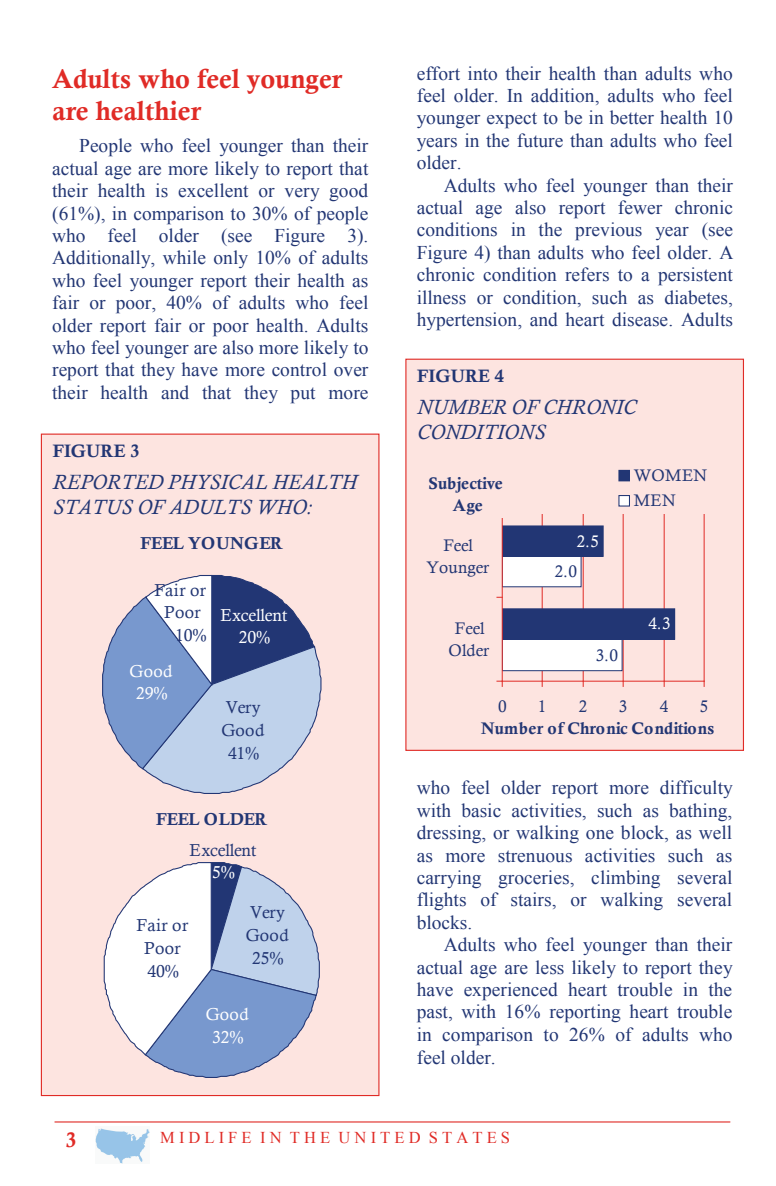
<style>
.page{position:relative;width:776px;height:1186px;background:#fff}
.page>*{position:absolute;margin:0;border:0;box-sizing:border-box;transform-origin:0 0}
.t1{font:27px/31.8px "Calis MT Bol";color:#e02b26}
.t2{font:italic 21px/24.3px "Calisto";color:#223674}
.t3{font:21px "Calis MT Bol";color:#e02b26}
.t4{font:19.35px/22.4px "Times New Roman";color:#223674;text-align:justify}
.t5{font:18px "Calis MT Bol";color:#223674}
.t6{font:17.25px/22.6px "Calisto";letter-spacing:-.01em;color:#fff;text-align:center}
.t7{font:17.25px/22.6px "Calisto";letter-spacing:.01em;color:#223674;text-align:center}
.t8{font:17.25px/22.6px "Calisto";letter-spacing:-.01em;color:#223674;text-align:center}
.t9{font:17.25px "Calis MT Bol";letter-spacing:-.005em;color:#223674}
.t10{font:17.25px/22.6px "Calisto";letter-spacing:-.02em;color:#223674;text-align:center}
.t11{font:17.25px "Calis MT Bol";letter-spacing:-.04em;color:#223674}
.t12{font:16.8px/22px "Calis MT Bol";color:#223674;text-align:center}
.t13{font:16.8px/22px "Calisto";letter-spacing:.01em;color:#223674;text-align:center}
.t14{font:16.8px/22px "Calisto";letter-spacing:-.02em;color:#223674;text-align:center}
.t15{font:16.8px "Calisto";color:#fff}
.t16{font:16.5px "Times New Roman";letter-spacing:.25em;color:#e02b26}
.s1{color:#fff}
</style>
<div class="page">
<div style="left:41px;top:434px;width:338px;height:661px;background:#fde4e0"></div>
<svg style="left:102px;top:574px;width:220px;height:220px"></svg>
<svg style="left:103px;top:862px;width:217px;height:216px"></svg>
<div style="left:405px;top:359px;width:338px;height:391px;background:#fde4e0"></div>
<div style="left:405px;top:358px;width:338px;height:393px;border:1px solid #e02b26"></div>
<img style="left:95px;top:1128px;width:54px;height:35px">
<hr style="left:55px;top:1121px;width:674px;height:1px;background:#e02b26">
<hr style="left:541px;top:514px;width:1px;height:167px;background:#e02b26">
<hr style="left:582px;top:514px;width:1px;height:167px;background:#e02b26">
<hr style="left:622px;top:514px;width:1px;height:167px;background:#e02b26">
<hr style="left:663px;top:514px;width:1px;height:167px;background:#e02b26">
<hr style="left:703px;top:514px;width:1px;height:167px;background:#e02b26">
<div style="left:502px;top:639px;width:119px;height:31px;background:#fff"></div>
<div style="left:502px;top:639px;width:120px;height:32px;border:1px solid #223674"></div>
<div style="left:502px;top:556px;width:78px;height:30px;background:#fff"></div>
<div style="left:502px;top:556px;width:79px;height:31px;border:1px solid #223674"></div>
<div style="left:502px;top:608px;width:172px;height:31px;background:#223674"></div>
<div style="left:502px;top:608px;width:172px;height:31px;border:1px solid #223674"></div>
<div style="left:502px;top:526px;width:101px;height:30px;background:#223674"></div>
<div style="left:502px;top:525px;width:101px;height:31px;border:1px solid #223674"></div>
<hr style="left:502px;top:680px;width:201px;height:1px;background:#e02b26">
<hr style="left:501px;top:514px;width:1px;height:167px;background:#e02b26">
<svg style="left:496px;top:680px;width:6px;height:6px"></svg>
<div style="left:618px;top:470px;width:11px;height:11px;background:#223674"></div>
<div style="left:618px;top:470px;width:11px;height:11px;border:1px solid #223674"></div>
<div style="left:618px;top:495px;width:11px;height:11px;background:#fff"></div>
<div style="left:618px;top:495px;width:11px;height:11px;border:1px solid #223674"></div>
<div style="left:424px;top:472px;width:84px;height:45px;background:#fde4e0"></div>
<p class="t1" style="left:52px;top:63px;width:291px">Adults who feel younger are healthier</p>
<p class="t4" style="left:52px;top:134px;width:318px;text-indent:27px">People who feel younger than their actual age are more likely to report that their health is excellent or very good (61%), in comparison to 30% of people who feel older (see Figure 3).<br>Additionally, while only 10% of adults who feel younger report their health as fair or poor, 40% of adults who feel older report fair or poor health. Adults who feel younger are also more likely to report that they have more control over their health and that they put more</p>
<p class="t5" style="left:53px;top:441px;width:88px">FIGURE 3</p>
<p class="t2" style="left:53px;top:470px;width:305px">REPORTED PHYSICAL HEALTH<br>STATUS OF ADULTS WHO:</p>
<p class="t9" style="left:140px;top:533px;width:144px">FEEL YOUNGER</p>
<p class="t7" style="left:154px;top:578px;width:53px">Fair or</p>
<p class="t7" style="left:164px;top:601px;width:38px">Poor</p>
<p class="t7" style="left:175px;top:623px;width:33px">10%</p>
<p class="t6" style="left:129px;top:659px;width:44px">Good<br>29%</p>
<p class="t6" style="left:220px;top:603px;width:68px">Excellent<br>20%</p>
<p class="t8" style="left:221px;top:696px;width:44px">Very<br>Good<br>41%</p>
<p class="t11" style="left:156px;top:809px;width:112px">FEEL OLDER</p>
<p class="t10" style="left:189px;top:838px;width:68px">Excellent<br><span class="s1">5%</span></p>
<p class="t7" style="left:137px;top:914px;width:53px">Fair or<br>Poor<br>40%</p>
<p class="t8" style="left:246px;top:901px;width:44px">Very<br>Good<br>25%</p>
<p class="t6" style="left:206px;top:1002px;width:44px">Good<br>32%</p>
<p class="t4" style="left:416px;top:62px;width:317px">effort into their health than adults who</p>
<p class="t4" style="left:416px;top:84px;width:317px">feel older. In addition, adults who feel</p>
<p class="t4" style="left:416px;top:106px;width:317px">younger expect to be in better health 10</p>
<p class="t4" style="left:416px;top:129px;width:317px">years in the future than adults who feel</p>
<p class="t4" style="left:416px;top:151px;width:46px">older.</p>
<p class="t4" style="left:443px;top:174px;width:290px">Adults who feel younger than their</p>
<p class="t4" style="left:416px;top:196px;width:317px">actual age also report fewer chronic</p>
<p class="t4" style="left:416px;top:218px;width:317px">conditions in the previous year (see</p>
<p class="t4" style="left:416px;top:241px;width:318px">Figure 4) than adults who feel older. A</p>
<p class="t4" style="left:416px;top:263px;width:317px">chronic condition refers to a persistent</p>
<p class="t4" style="left:416px;top:286px;width:317px">illness or condition, such as diabetes,</p>
<p class="t4" style="left:416px;top:308px;width:317px">hypertension, and heart disease. Adults</p>
<p class="t5" style="left:417px;top:366px;width:88px">FIGURE 4</p>
<p class="t2" style="left:417px;top:395px;width:220px">NUMBER OF CHRONIC<br>CONDITIONS</p>
<p class="t12" style="left:428px;top:472px;width:76px">Subjective<br>Age</p>
<p class="t13" style="left:426px;top:534px;width:64px">Feel<br>Younger</p>
<p class="t14" style="left:448px;top:616px;width:42px">Feel<br>Older</p>
<p class="t15" style="left:576px;top:531px;width:24px">2.5</p>
<p class="t13" style="left:554px;top:560px;width:24px">2.0</p>
<p class="t13" style="left:595px;top:644px;width:24px">3.0</p>
<p class="t13" style="left:633px;top:462px;width:75px;line-height:25.2px;text-align:left">WOMEN<br>MEN</p>
<p class="t15" style="left:648px;top:614px;width:24px">4.3</p>
<p class="t13" style="left:497px;top:695px;width:10px">0</p>
<p class="t13" style="left:537px;top:695px;width:10px">1</p>
<p class="t13" style="left:578px;top:695px;width:10px">2</p>
<p class="t13" style="left:618px;top:695px;width:10px">3</p>
<p class="t13" style="left:659px;top:695px;width:10px">4</p>
<p class="t13" style="left:699px;top:695px;width:10px">5</p>
<p class="t12" style="left:481px;top:717px;width:234px">Number of Chronic Conditions</p>
<p class="t4" style="left:416px;top:776px;width:317px">who feel older report more difficulty</p>
<p class="t4" style="left:416px;top:798px;width:317px">with basic activities, such as bathing,</p>
<p class="t4" style="left:416px;top:821px;width:317px">dressing, or walking one block, as well</p>
<p class="t4" style="left:416px;top:843px;width:317px">as more strenuous activities such as</p>
<p class="t4" style="left:416px;top:866px;width:317px">carrying groceries, climbing several</p>
<p class="t4" style="left:416px;top:888px;width:317px">flights of stairs, or walking several</p>
<p class="t4" style="left:416px;top:910px;width:57px">blocks.</p>
<p class="t4" style="left:443px;top:933px;width:290px">Adults who feel younger than their</p>
<p class="t4" style="left:416px;top:955px;width:317px">actual age are less likely to report they</p>
<p class="t4" style="left:416px;top:978px;width:317px">have experienced heart trouble in the</p>
<p class="t4" style="left:416px;top:1000px;width:317px">past, with 16% reporting heart trouble</p>
<p class="t4" style="left:416px;top:1022px;width:317px">in comparison to 26% of adults who</p>
<p class="t4" style="left:416px;top:1045px;width:80px">feel older.</p>
<p class="t3" style="left:66px;top:1127px;width:12px">3</p>
<p class="t16" style="left:160px;top:1126px;width:351px">MIDLIFE IN THE UNITED STATES</p>
</div>
